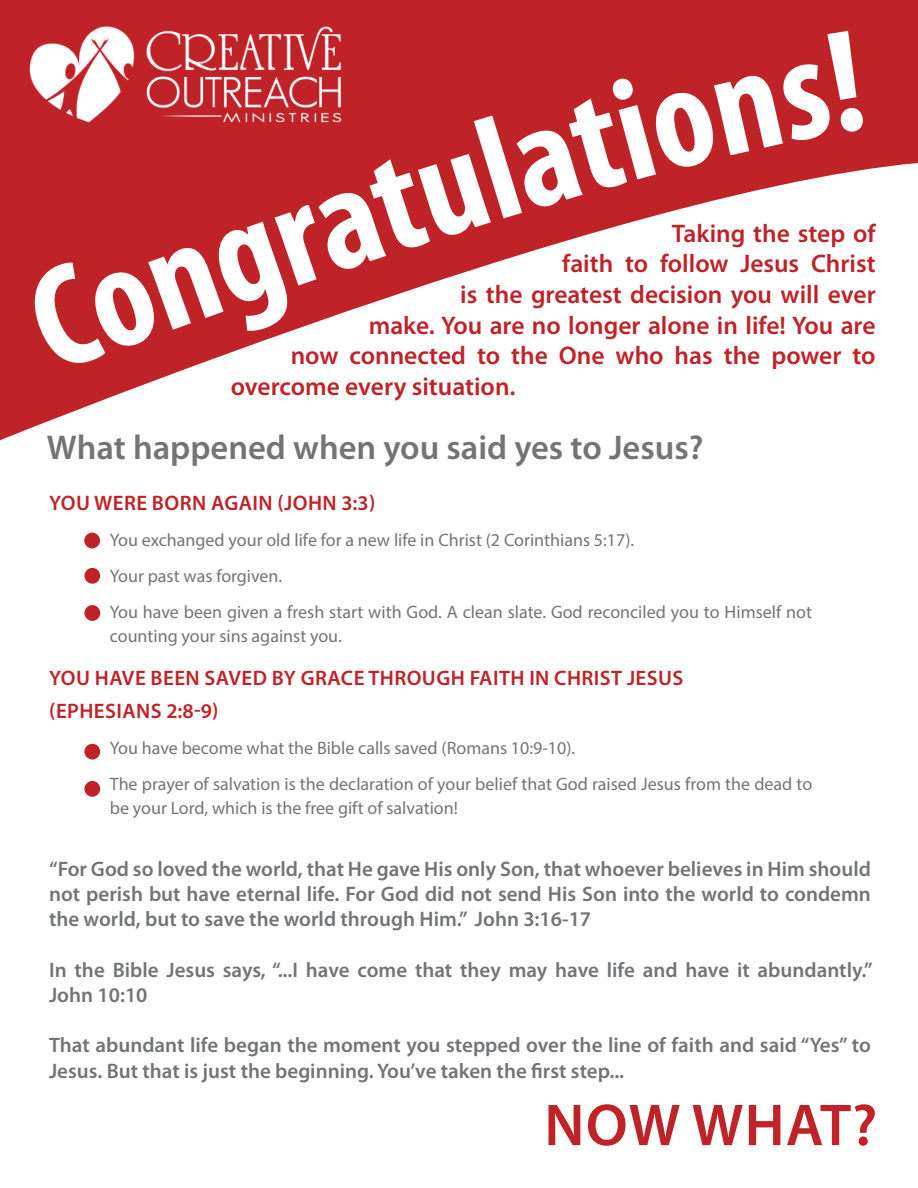
<style>
.page{position:relative;width:918px;height:1188px;background:#fff}
.page>*{position:absolute;margin:0;border:0;box-sizing:border-box;transform-origin:0 0}
.t1{font:600 59.55px "Myriad Pro";letter-spacing:.02em;color:#c02327}
.t2{font:600 34.5px "Myriad Pro";color:#727476}
.t3{font:600 25.5px "Myriad Pro";color:#c02327}
.t4{font:600 21px/25.2px "Myriad Pro";color:#727476}
.t5{font:600 21px/33px "Myriad Pro";letter-spacing:.02em;color:#c02327}
.t6{font:18px/36px "Myriad Pro";color:#727476}
</style>
<div class="page">
<svg style="left:0;top:0;width:918px;height:441px"></svg>
<div style="left:84px;top:533px;width:16px;height:15px;background:#c02327;border-radius:50%"></div>
<div style="left:84px;top:568px;width:16px;height:16px;background:#c02327;border-radius:50%"></div>
<div style="left:84px;top:605px;width:16px;height:16px;background:#c02327;border-radius:50%"></div>
<div style="left:84px;top:744px;width:16px;height:16px;background:#c02327;border-radius:50%"></div>
<div style="left:84px;top:781px;width:16px;height:16px;background:#c02327;border-radius:50%"></div>
<div style="left:12px;top:5px;width:346px;height:139px;background:#c02327"></div>
<svg style="left:22px;top:31px;width:842px;height:342px"></svg>
<p class="t3" style="left:672px;top:223px;width:205px">Taking the step of</p>
<p class="t3" style="left:562px;top:254px;width:315px">faith to follow Jesus Christ</p>
<p class="t3" style="left:460px;top:284px;width:417px">is the greatest decision you will ever</p>
<p class="t3" style="left:369px;top:315px;width:508px">make. You are no longer alone in life! You are</p>
<p class="t3" style="left:291px;top:346px;width:586px">now connected to the One who has the power to</p>
<p class="t3" style="left:231px;top:376px;width:286px">overcome every situation.</p>
<h2 class="t2" style="left:47px;top:434px;width:658px">What happened when you said yes to Jesus?</h2>
<p class="t5" style="left:49px;top:488px;width:328px">YOU WERE BORN AGAIN (JOHN 3:3)</p>
<p class="t6" style="left:110px;top:523px;width:704px">You exchanged your old life for a new life in Christ (2 Corinthians 5:17).<br>Your past was forgiven.<br>You have been given a fresh start with God. A clean slate. God reconciled you to Himself not</p>
<p class="t6" style="left:110px;top:619px;width:233px">counting your sins against you.</p>
<p class="t5" style="left:49px;top:664px;width:636px">YOU HAVE BEEN SAVED BY GRACE THROUGH FAITH IN CHRIST JESUS (EPHESIANS 2:8-9)</p>
<p class="t6" style="left:110px;top:732px;width:704px">You have become what the Bible calls saved (Romans 10:9-10).<br>The prayer of salvation is the declaration of your belief that God raised Jesus from the dead to</p>
<p class="t6" style="left:110px;top:792px;width:350px">be your Lord, which is the free gift of salvation!</p>
<p class="t4" style="left:49px;top:858px;width:823px;text-align:justify">“For God so loved the world, that He gave His only Son, that whoever believes in Him should not perish but have eternal life. For God did not send His Son into the world to condemn the world, but to save the world through Him.” John 3:16-17</p>
<p class="t4" style="left:49px;top:959px;width:825px">In the Bible Jesus says, “...I have come that they may have life and have it abundantly.”<br>John 10:10</p>
<p class="t4" style="left:49px;top:1034px;width:823px">That abundant life began the moment you stepped over the line of faith and said “Yes” to<br>Jesus. But that is just the beginning. You’ve taken the irst step...</p>
<h1 class="t1" style="left:544px;top:1102px;width:334px">NOW WHAT?</h1>
</div>
